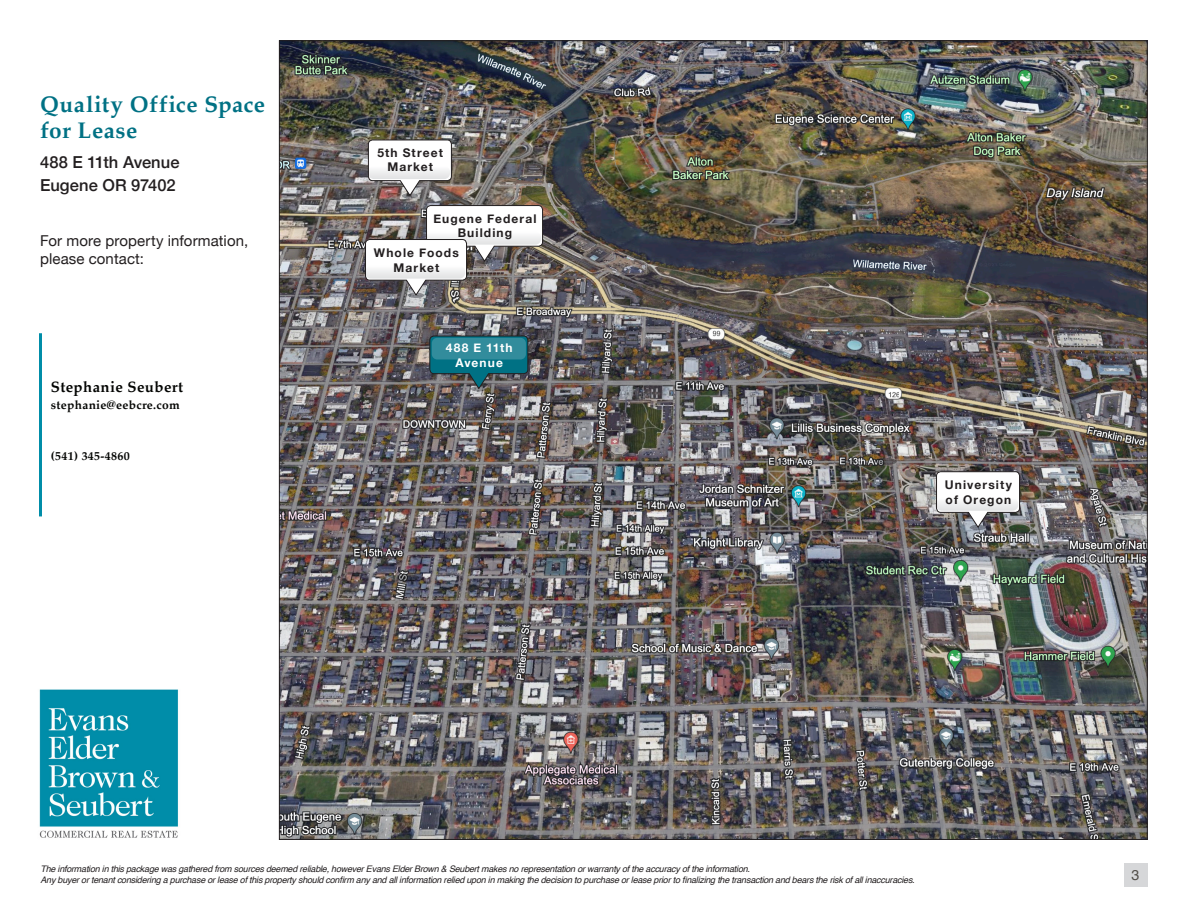
<style>
.page{position:relative;width:1188px;height:918px;background:#fff}
.page>*{position:absolute;margin:0;border:0;box-sizing:border-box;transform-origin:0 0}
.Bullet_Points{font:700 22.5px/25.5px "Palatino";letter-spacing:.025em;color:#007184}
.Bullet_Points-2{font:500 16.5px "Helvetica Neue";letter-spacing:.005em;color:#231f20}
.Bullet_Points-3{font:15px/18px "Helvetica Neue";letter-spacing:.01em;color:#231f20}
.t1{font:700 15px "Palatino";letter-spacing:.025em;color:#040503}
.Paragraph{font:14.25px "Helvetica";color:#534f49}
.Bullet_Points-4{font:700 12px/14.4px "Helvetica Neue";letter-spacing:.09em;color:#231f20;text-align:center}
.t2{font:700 12px "Palatino";letter-spacing:.025em;color:#040503}
.Bullet_Points-5{font:700 12px "Helvetica Neue";letter-spacing:.095em;color:#fff}
.t3{font:italic 9px/10.5px "Helvetica";letter-spacing:-.025em;color:#231f20}
</style>
<div class="page">
<div style="left:1124px;top:864px;width:24px;height:23px;background:#d6d7d9"></div>
<img style="left:39px;top:689px;width:139px;height:149px">
<hr style="left:39px;top:333px;width:3px;height:183px;background:#008da8">
<img style="left:281px;top:42px;width:865px;height:796px">
<svg style="left:471px;top:386px;width:16px;height:6px"></svg>
<svg style="left:429px;top:336px;width:99px;height:53px;background:#2f6771"></svg>
<div style="left:432px;top:338px;width:94px;height:21px;background:#328c9c;border-radius:5px"></div>
<svg style="left:397px;top:574px;width:22px;height:7px"></svg>
<svg style="left:376px;top:486px;width:22px;height:7px"></svg>
<svg style="left:944px;top:426px;width:22px;height:8px"></svg>
<svg style="left:875px;top:458px;width:22px;height:7px"></svg>
<svg style="left:963px;top:467px;width:22px;height:7px"></svg>
<svg style="left:402px;top:193px;width:16px;height:5px"></svg>
<svg style="left:368px;top:140px;width:84px;height:56px"></svg>
<div style="left:370px;top:142px;width:79px;height:24px;background:#fff;border-radius:5px"></div>
<svg style="left:368px;top:166px;width:82px;height:13px"></svg>
<svg style="left:408px;top:293px;width:16px;height:5px"></svg>
<img style="left:365px;top:205px;width:178px;height:91px">
<div style="left:367px;top:241px;width:98px;height:25px;background:#fff;border-radius:5px"></div>
<svg style="left:365px;top:266px;width:100px;height:13px"></svg>
<svg style="left:970px;top:525px;width:16px;height:5px"></svg>
<svg style="left:936px;top:471px;width:84px;height:57px"></svg>
<div style="left:938px;top:474px;width:80px;height:24px;background:#fff;border-radius:5px"></div>
<svg style="left:936px;top:498px;width:82px;height:13px"></svg>
<p class="Bullet_Points" style="left:40px;top:91px;width:227px">Quality Office Space for Lease</p>
<p class="Bullet_Points-2" style="left:40px;top:149px;width:141px">488 E 11th Avenue</p>
<p class="Bullet_Points-2" style="left:40px;top:172px;width:137px">Eugene OR 97402</p>
<p class="Bullet_Points-3" style="left:40px;top:233px;width:210px">For more property information, please contact:</p>
<p class="t1" style="left:51px;top:375px;width:134px">Stephanie Seubert</p>
<p class="t2" style="left:51px;top:395px;width:130px">stephanie@eebcre.com</p>
<p class="t2" style="left:51px;top:446px;width:80px">(541) 345-4860</p>
<p class="Bullet_Points-4" style="left:377px;top:146px;width:67px">5th Street<br>Market</p>
<p class="Bullet_Points-4" style="left:433px;top:211px;width:105px">Eugene Federal<br>Building</p>
<p class="Bullet_Points-4" style="left:374px;top:245px;width:86px">Whole Foods</p>
<p class="Bullet_Points-4" style="left:394px;top:260px;width:47px">Market</p>
<p class="Bullet_Points-5" style="left:446px;top:338px;width:68px">488 E 11th</p>
<p class="Bullet_Points-5" style="left:455px;top:353px;width:49px">Avenue</p>
<p class="Bullet_Points-4" style="left:945px;top:478px;width:69px">University</p>
<p class="Bullet_Points-4" style="left:946px;top:493px;width:67px">of Oregon</p>
<p class="t3" style="left:40px;top:864px;width:876px">The information in this package was gathered from sources deemed reliable, however Evans Elder Brown &amp; Seubert makes no representation or warranty of the accuracy of the information.<br>Any buyer or tenant considering a purchase or lease of this property should confirm any and all information relied upon in making the decision to purchase or lease prior to finalizing the transaction and bears the risk of all inaccuracies.</p>
<p class="Paragraph" style="left:1132px;top:864px;width:9px">3</p>
</div>
